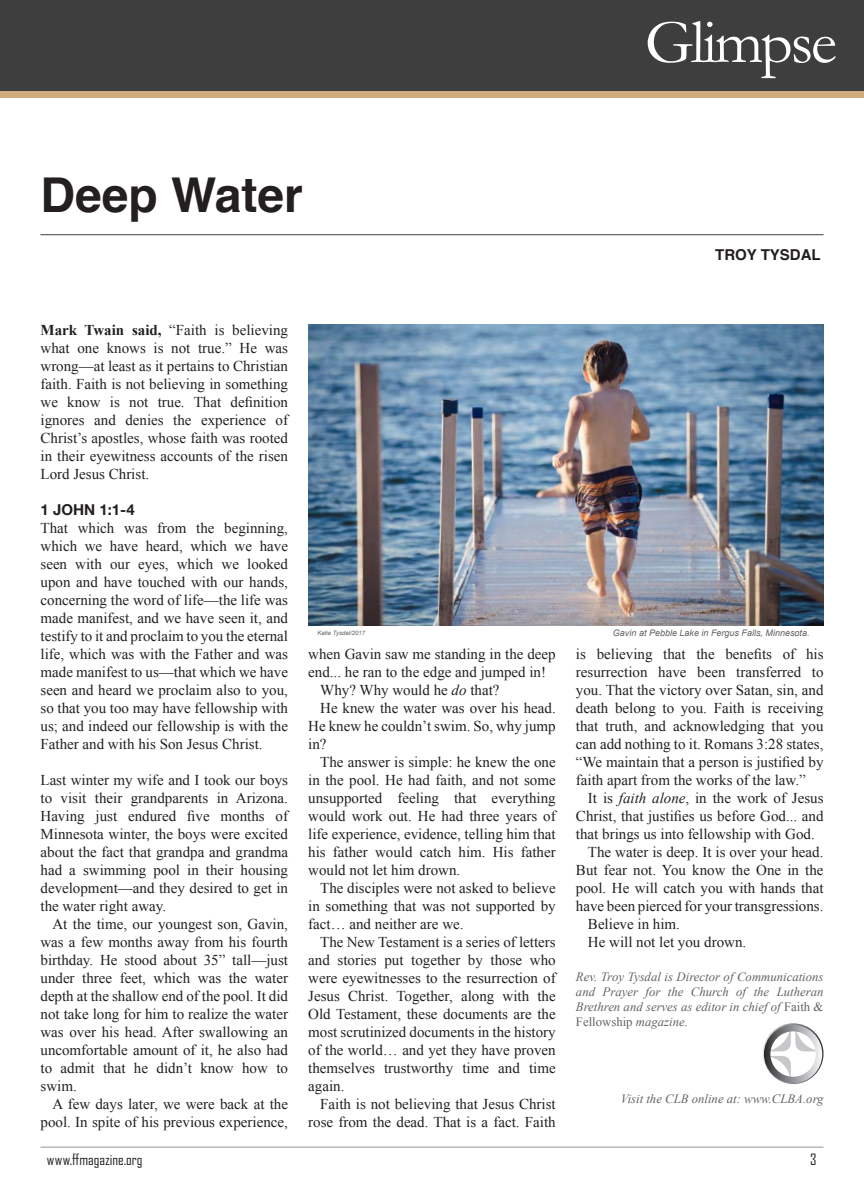
<style>
.page{position:relative;width:864px;height:1188px;background:#fff}
.page>*{position:absolute;margin:0;border:0;box-sizing:border-box;transform-origin:0 0}
.t1{font:63px "Garamond";letter-spacing:-.04em;color:#fff}
.t2{font:700 48px "Helvetica";color:#231f20}
.t3{font:15px/18px "Times New Roman";color:#231f20;text-align:justify}
.t4{font:15px "Agency FB";color:#231f20}
.t5{font:700 15px "Helvetica";color:#231f20}
.t6{font:700 15px "Helvetica Neue";color:#231f20}
.t7{font:italic 12.75px/15.3px "Times New Roman";color:#636366;text-align:justify}
.t8{font:italic 9px "Arial";color:#636366}
.t9{font:italic 6px "Arial";color:#636366}
.s1{font-weight:700}
.s2{font-style:italic}
.s3{font-style:normal}
</style>
<div class="page">
<hr style="left:40px;top:1147px;width:784px;height:1px;background:#939598">
<hr style="left:40px;top:234px;width:784px;height:1px;background:#3e3e3f">
<div style="left:0;top:0;width:864px;height:94px;background:#3e3e3f"></div>
<div style="left:0;top:91px;width:864px;height:7px;background:#d1ad7d"></div>
<svg style="left:766px;top:1028px;width:54px;height:53px"></svg>
<div style="left:763px;top:1023px;width:60px;height:61px;border:7px solid #fff;border-radius:50%"></div>
<div style="left:764px;top:1025px;width:58px;height:58px;border:6px solid #fff;border-radius:50%"></div>
<img style="left:308px;top:325px;width:515px;height:301px">
<p class="t2" style="left:40px;top:156px;width:264px">Deep Water</p>
<p class="t1" style="left:645px;top:5px;width:194px">Glimpse</p>
<p class="t5" style="left:715px;top:242px;width:107px">TROY TYSDAL</p>
<p class="t3" style="left:41px;top:321px;width:249px"><span class="s1">Mark Twain said,</span> “Faith is believing what one knows is not true.” He was wrong—at least as it pertains to Christian faith. Faith is not believing in something we know is not true. That definition ignores and denies the experience of Christ’s apostles, whose faith was rooted in their eyewitness accounts of the risen Lord Jesus Christ.</p>
<p class="t6" style="left:41px;top:498px;width:96px">1 JOHN 1:1-4</p>
<p class="t3" style="left:41px;top:519px;width:249px">That which was from the beginning, which we have heard, which we have seen with our eyes, which we looked upon and have touched with our hands, concerning the word of life—the life was made manifest, and we have seen it, and testify to it and proclaim to you the eternal life, which was with the Father and was made manifest to us—that which we have seen and heard we proclaim also to you, so that you too may have fellowship with us; and indeed our fellowship is with the Father and with his Son Jesus Christ.</p>
<p class="t3" style="left:41px;top:771px;width:249px">Last winter my wife and I took our boys to visit their grandparents in Arizona.<br>Having just endured five months of Minnesota winter, the boys were excited about the fact that grandpa and grandma had a swimming pool in their housing development—and they desired to get in the water right away.</p>
<p class="t3" style="left:40px;top:915px;width:249px;text-indent:12px">At the time, our youngest son, Gavin, was a few months away from his fourth birthday. He stood about 35” tall—just under three feet, which was the water depth at the shallow end of the pool. It did not take long for him to realize the water was over his head. After swallowing an uncomfortable amount of it, he also had to admit that he didn’t know how to swim.</p>
<p class="t3" style="left:40px;top:1095px;width:249px;text-align:right">A few days later, we were back at the pool. In spite of his previous experience,</p>
<p class="t9" style="left:318px;top:629px;width:49px">Katie Tysdal/2017</p>
<p class="t8" style="left:613px;top:627px;width:198px">Gavin at Pebble Lake in Fergus Falls, Minnesota.</p>
<p class="t3" style="left:308px;top:645px;width:249px">when Gavin saw me standing in the deep end... he ran to the edge and jumped in!</p>
<p class="t3" style="left:320px;top:681px;width:181px">Why? Why would he <span class="s2">do</span> that?</p>
<p class="t3" style="left:308px;top:699px;width:249px;text-indent:12px">He knew the water was over his head.<br>He knew he couldn’t swim. So, why jump in?</p>
<p class="t3" style="left:308px;top:753px;width:249px;text-indent:12px">The answer is simple: he knew the one in the pool. He had faith, and not some unsupported feeling that everything would work out. He had three years of life experience, evidence, telling him that his father would catch him. His father would not let him drown.</p>
<p class="t3" style="left:308px;top:879px;width:249px;text-indent:12px">The disciples were not asked to believe in something that was not supported by fact… and neither are we.</p>
<p class="t3" style="left:308px;top:933px;width:249px;text-indent:12px">The New Testament is a series of letters and stories put together by those who were eyewitnesses to the resurrection of Jesus Christ. Together, along with the Old Testament, these documents are the most scrutinized documents in the history of the world… and yet they have proven themselves trustworthy time and time again.</p>
<p class="t3" style="left:308px;top:1095px;width:249px;text-align:right">Faith is not believing that Jesus Christ rose from the dead. That is a fact. Faith</p>
<p class="t3" style="left:576px;top:645px;width:249px">is believing that the benefits of his resurrection have been transferred to you. That the victory over Satan, sin, and death belong to you. Faith is receiving that truth, and acknowledging that you can add nothing to it. Romans 3:28 states, “We maintain that a person is justified by faith apart from the works of the law.”</p>
<p class="t3" style="left:576px;top:789px;width:249px;text-indent:12px">It is <span class="s2">faith alone</span>, in the work of Jesus Christ, that justifies us before God... and that brings us into fellowship with God.</p>
<p class="t3" style="left:576px;top:843px;width:249px;text-indent:12px">The water is deep. It is over your head.<br>But fear not. You know the One in the pool. He will catch you with hands that have been pierced for your transgressions.</p>
<p class="t3" style="left:588px;top:915px;width:94px">Believe in him.</p>
<p class="t3" style="left:588px;top:933px;width:160px">He will not let you drown.</p>
<p class="t7" style="left:576px;top:968px;width:249px">Rev. Troy Tysdal is Director of Communications and Prayer for the Church of the Lutheran Brethren and serves as editor in chief of <span class="s3">Faith &amp; Fellowship</span> magazine.</p>
<p class="t7" style="left:621px;top:1091px;width:204px">Visit the CLB online at: www.CLBA.org</p>
<p class="t4" style="left:47px;top:1150px;width:97px">www.ffmagazine.org</p>
<p class="t4" style="left:810px;top:1150px;width:8px">3</p>
</div>
